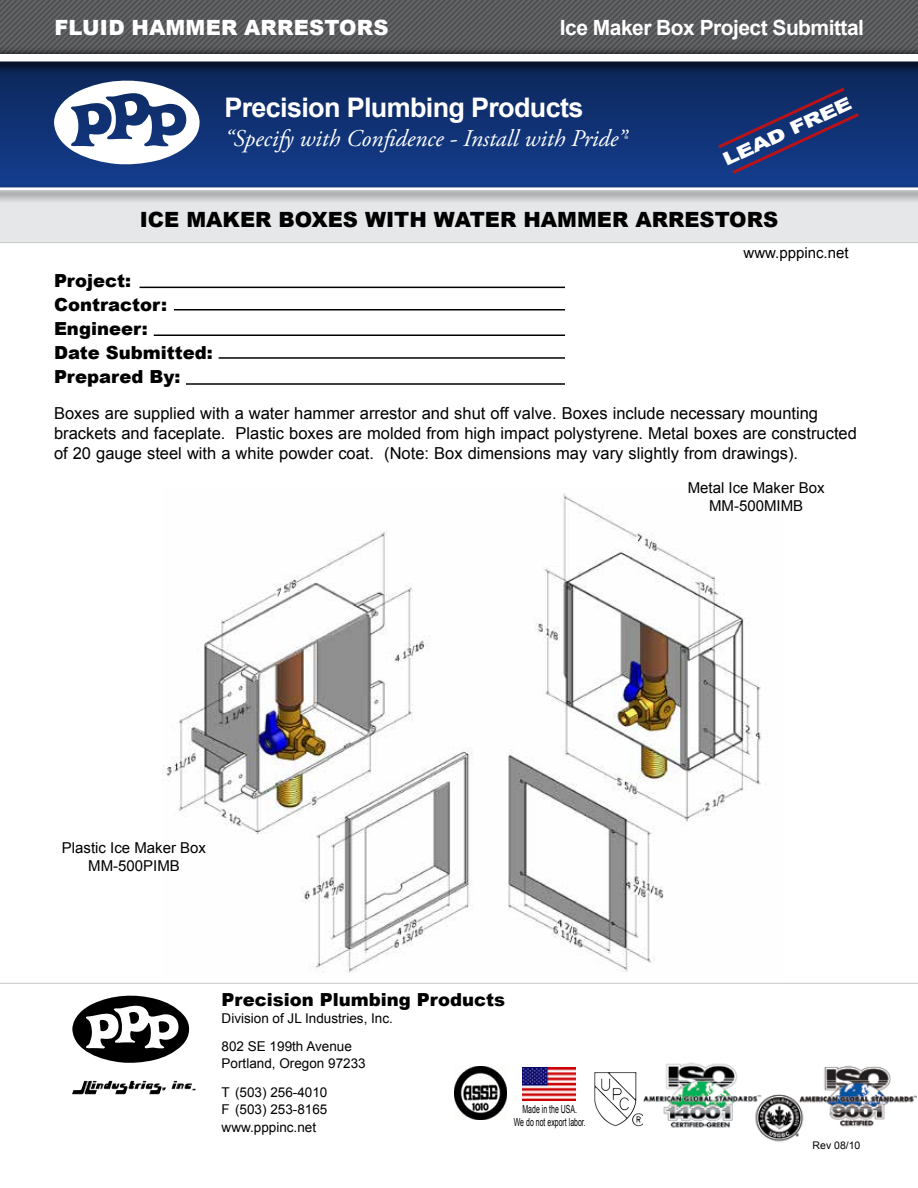
<style>
.page{position:relative;width:918px;height:1188px;background:#fff}
.page>*{position:absolute;margin:0;border:0;box-sizing:border-box;transform-origin:0 0}
.t1{font:700 27px "Arial";letter-spacing:-.025em;color:#fff}
.t2{font:italic 24px "Adobe Garamond Pro";color:#fff}
.t3{font:900 21px "Arial";color:#000}
.t4{font:700 21px "Arial";letter-spacing:-.025em;color:#fff}
.t5{font:900 21px "Arial";letter-spacing:.01em;color:#fff}
.t6{font:900 18px/24px "Arial";color:#000}
.t7{font:900 18px "Arial";color:#fff;scale:1.31 1}
.t8{font:16.5px/19.8px "Arial";color:#000}
.t9{font:15px/18px "Arial";color:#000;text-align:center}
.t10{font:13.5px/28.5px "Arial";color:#000}
.t11{font:11.1px/13.4px "Arial";color:#000;text-align:center;scale:.63 1}
.t12{font:10.5px "Arial";color:#000}
.s1{font-size:13.95px}
</style>
<div class="page">
<div style="left:0;top:176px;width:918px;height:9px;background:#143c8c"></div>
<div style="left:0;top:204px;width:918px;height:39px;background:#e6e7e8"></div>
<img style="left:594px;top:1072px;width:22px;height:54px">
<img style="left:523px;top:1067px;width:53px;height:34px">
<div style="left:0;top:185px;width:918px;height:19px;background:#000;opacity:.75"></div>
<hr style="left:0;top:188px;width:918px;height:2px;background:#fff">
<img style="left:85px;top:1081px;width:92px;height:13px">
<svg style="left:72px;top:995px;width:118px;height:68px"></svg>
<hr style="left:0;top:983px;width:918px;height:1px;background:#c7c8ca">
<img style="left:454px;top:1067px;width:53px;height:53px">
<hr style="left:139px;top:287px;width:426px;height:1px;background:#000">
<hr style="left:174px;top:309px;width:391px;height:1px;background:#000">
<hr style="left:154px;top:334px;width:411px;height:2px;background:#000">
<hr style="left:219px;top:357px;width:346px;height:2px;background:#000">
<hr style="left:186px;top:383px;width:379px;height:2px;background:#000">
<img style="left:162px;top:493px;width:599px;height:480px">
<img style="left:643px;top:1062px;width:273px;height:80px">
<svg style="left:0;top:0;width:918px;height:176px;background:#394b72"></svg>
<p class="t5" style="left:54px;top:12px;width:336px">Fluid Hammer arrestors</p>
<p class="t4" style="left:560px;top:12px;width:306px">Ice Maker Box Project Submittal</p>
<h1 class="t1" style="left:224px;top:88px;width:361px">Precision Plumbing Products</h1>
<h2 class="t2" style="left:224px;top:124px;width:404px">“Specify with Confidence - Install with Pride”<span class="s1">®</span></h2>
<p class="t7" style="left:718px;top:149px;width:108px;rotate:-25deg">LEAD FREE</p>
<p class="t3" style="left:140px;top:204px;width:332px">I CE MAKER BOXES WITH WATER</p>
<p class="t3" style="left:523px;top:204px;width:36px">HAMMER</p>
<p class="t3" style="left:635px;top:204px;width:17px">ARRESTORS</p>
<p class="t6" style="left:54px;top:268px;width:160px">Project:<br>Contractor:<br>Engineer:<br>Date Submitted:<br>Prepared By:</p>
<p class="t9" style="left:744px;top:244px;width:107px">www.pppinc.net</p>
<p class="t8" style="left:54px;top:403px;width:804px">Boxes are supplied with a water hammer arrestor and shut off valve. Boxes include necessary mounting brackets and faceplate. Plastic boxes are molded from high impact polystyrene. Metal boxes are constructed of 20 gauge steel with a white powder coat. (Note: Box dimensions may vary slightly from drawings).</p>
<p class="t9" style="left:688px;top:479px;width:138px">Metal Ice Maker Box<br>MM-500MIMB</p>
<p class="t9" style="left:62px;top:839px;width:146px">Plastic Ice Maker Box<br>MM-500PIMB</p>
<p class="t6" style="left:222px;top:987px;width:285px">Precision Plumbing Products</p>
<p class="t10" style="left:222px;top:1004px;width:173px">Division of JL Industries, Inc.<br>802 SE 199th Avenue</p>
<p class="t10" style="left:222px;top:1048px;width:146px;line-height:29.2px">Portland, Oregon 97233<br>T (503) 256-4010</p>
<p class="t10" style="left:222px;top:1099px;width:107px;line-height:18.8px">F (503) 253-8165 www.pppinc.net</p>
<p class="t11" style="left:514px;top:1102px;width:116px">Made in the USA.<br>We do not export labor.</p>
<p class="t12" style="left:813px;top:1138px;width:49px">Rev 08/10</p>
</div>
